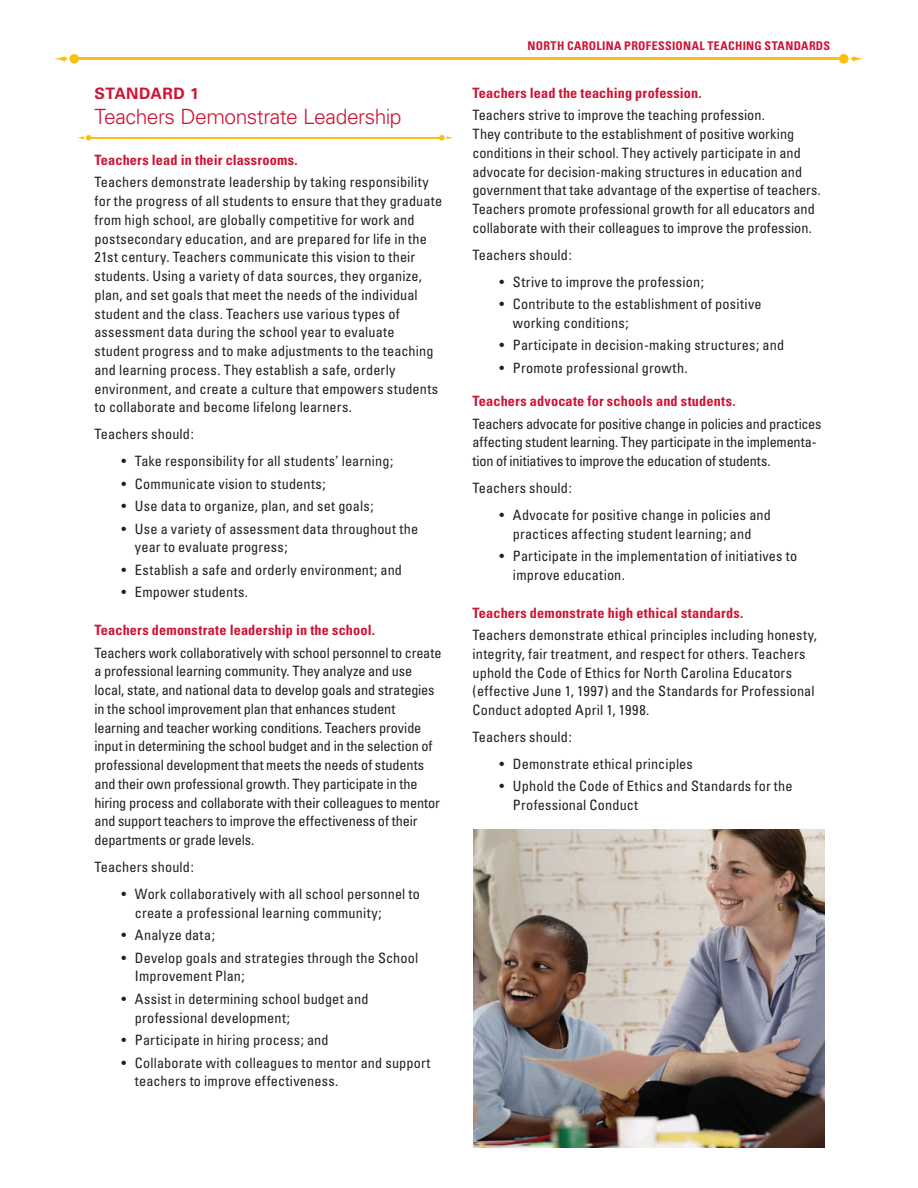
<style>
.page{position:relative;width:918px;height:1188px;background:#fff}
.page>*{position:absolute;margin:0;border:0;box-sizing:border-box;transform-origin:0 0}
.t1{font:300 21px "Univers";letter-spacing:-.02em;color:#cf1334}
.t2{font:700 15.75px "Univers";letter-spacing:.035em;color:#cf1334}
.t3{font:condensed 14.25px/18.8px "Univers";letter-spacing:.01em;color:#231f20}
.t4{font:condensed 14.25px/18.8px "Univers";letter-spacing:-.01em;color:#231f20}
.t5{font:700 condensed 14.25px "Univers";letter-spacing:.01em;color:#cf1334}
.t6{font:condensed 14.25px/18.8px "Univers";letter-spacing:-.015em;color:#231f20}
.t7{font:700 condensed 12px "Univers";letter-spacing:.025em;color:#cf1334}
</style>
<div class="page">
<div style="left:839px;top:54px;width:10px;height:10px;background:#fdbe12;border-radius:50%"></div>
<svg style="left:850px;top:56px;width:14px;height:5px"></svg>
<svg style="left:69px;top:54px;width:10px;height:10px"></svg>
<svg style="left:54px;top:56px;width:14px;height:5px"></svg>
<hr style="left:74px;top:58px;width:770px;height:2px;background:#fdbe12">
<svg style="left:439px;top:135px;width:15px;height:6px"></svg>
<svg style="left:77px;top:135px;width:14px;height:6px"></svg>
<hr style="left:88px;top:137px;width:354px;height:1px;background:#fdbe12">
<img style="left:473px;top:829px;width:351px;height:319px">
<p class="t2" style="left:94px;top:84px;width:106px">STAN DARD 1</p>
<h1 class="t1" style="left:94px;top:104px;width:309px">Teachers Demonstrate Leadership</h1>
<p class="t5" style="left:94px;top:151px;width:205px">Teachers lead in their classrooms.</p>
<p class="t3" style="left:94px;top:173px;width:349px">Teachers demonstrate leadership by taking responsibility for the progress of all students to ensure that they graduate from high school, are globally competitive for work and postsecondary education, and are prepared for life in the 21st century. Teachers communicate this vision to their students. Using a variety of data sources, they organize, plan, and set goals that meet the needs of the individual student and the class. Teachers use various types of assessment data during the school year to evaluate student progress and to make adjustments to the teaching and learning process. They establish a safe, orderly environment, and create a culture that empowers students to collaborate and become lifelong learners.</p>
<p class="t3" style="left:94px;top:425px;width:101px">Teachers should:</p>
<p class="t3" style="left:122px;top:451px;width:273px">• Take responsibility for all students’ learning;</p>
<p class="t3" style="left:122px;top:474px;width:206px">• Communicate vision to students;</p>
<p class="t3" style="left:122px;top:496px;width:254px">• Use data to organize, plan, and set goals;</p>
<p class="t3" style="left:135px;top:519px;width:285px;text-indent:-13px">• Use a variety of assessment data throughout the year to evaluate progress;</p>
<p class="t3" style="left:122px;top:560px;width:282px">• Establish a safe and orderly environment; and</p>
<p class="t3" style="left:122px;top:583px;width:128px">• Empower students.</p>
<p class="t5" style="left:94px;top:621px;width:282px">Teachers demonstrate leadership in the school.</p>
<p class="t4" style="left:94px;top:643px;width:349px">Teachers work collaboratively with school personnel to create a professional learning community. They analyze and use local, state, and national data to develop goals and strategies in the school improvement plan that enhances student learning and teacher working conditions. Teachers provide input in determining the school budget and in the selection of professional development that meets the needs of students and their own professional growth. They participate in the hiring process and collaborate with their colleagues to mentor and support teachers to improve the effectiveness of their departments or grade levels.</p>
<p class="t3" style="left:94px;top:857px;width:101px">Teachers should:</p>
<p class="t3" style="left:135px;top:884px;width:287px;text-indent:-13px">• Work collaboratively with all school personnel to create a professional learning community;</p>
<p class="t3" style="left:122px;top:925px;width:95px">• Analyze data;</p>
<p class="t3" style="left:135px;top:948px;width:285px;text-indent:-13px">• Develop goals and strategies through the School<br>Improvement Plan;</p>
<p class="t3" style="left:135px;top:989px;width:235px;text-indent:-13px">• Assist in determining school budget and professional development;</p>
<p class="t3" style="left:122px;top:1031px;width:209px">• Participate in hiring process; and</p>
<p class="t3" style="left:135px;top:1053px;width:297px;text-indent:-13px">• Collaborate with colleagues to mentor and support teachers to improve effectiveness.</p>
<p class="t7" style="left:528px;top:38px;width:304px">North Carolina Professional Teaching Stan dards</p>
<p class="t5" style="left:472px;top:84px;width:231px">Teachers lead the teaching profession.</p>
<p class="t3" style="left:472px;top:106px;width:350px">Teachers strive to improve the teaching profession.<br>They contribute to the establishment of positive working conditions in their school. They actively participate in and advocate for decision-making structures in education and government that take advantage of the expertise of teachers.<br>Teachers promote professional growth for all educators and collaborate with their colleagues to improve the profession.</p>
<p class="t3" style="left:472px;top:245px;width:101px">Teachers should:</p>
<p class="t3" style="left:499px;top:272px;width:206px">• Strive to improve the profession;</p>
<p class="t3" style="left:513px;top:294px;width:250px;text-indent:-13px">• Contribute to the establishment of positive working conditions;</p>
<p class="t3" style="left:499px;top:336px;width:286px">• Participate in decision-making structures; and</p>
<p class="t3" style="left:499px;top:358px;width:190px">• Promote professional growth.</p>
<p class="t5" style="left:472px;top:392px;width:265px">Teachers advocate for schools and students.</p>
<p class="t6" style="left:472px;top:414px;width:351px">Teachers advocate for positive change in policies and practices affecting student learning. They participate in the implementa&shy;tion of initiatives to improve the education of students.</p>
<p class="t3" style="left:472px;top:478px;width:101px">Teachers should:</p>
<p class="t3" style="left:499px;top:505px;width:273px;text-align:center">• Advocate for positive change in policies and practices affecting student learning; and</p>
<p class="t3" style="left:513px;top:547px;width:286px;text-indent:-13px">• Participate in the implementation of initiatives to improve education.</p>
<p class="t5" style="left:472px;top:604px;width:272px">Teachers demonstrate high ethical standards.</p>
<p class="t3" style="left:472px;top:625px;width:346px">Teachers demonstrate ethical principles including honesty, integrity, fair treatment, and respect for others. Teachers uphold the Code of Ethics for North Carolina Educators (effective June 1, 1997) and the Standards for Professional Conduct adopted April 1, 1998.</p>
<p class="t3" style="left:472px;top:727px;width:101px">Teachers should:</p>
<p class="t3" style="left:499px;top:754px;width:195px">• Demonstrate ethical principles</p>
<p class="t3" style="left:513px;top:777px;width:281px;text-indent:-13px">• Uphold the Code of Ethics and Standards for the<br>Professional Conduct</p>
</div>
